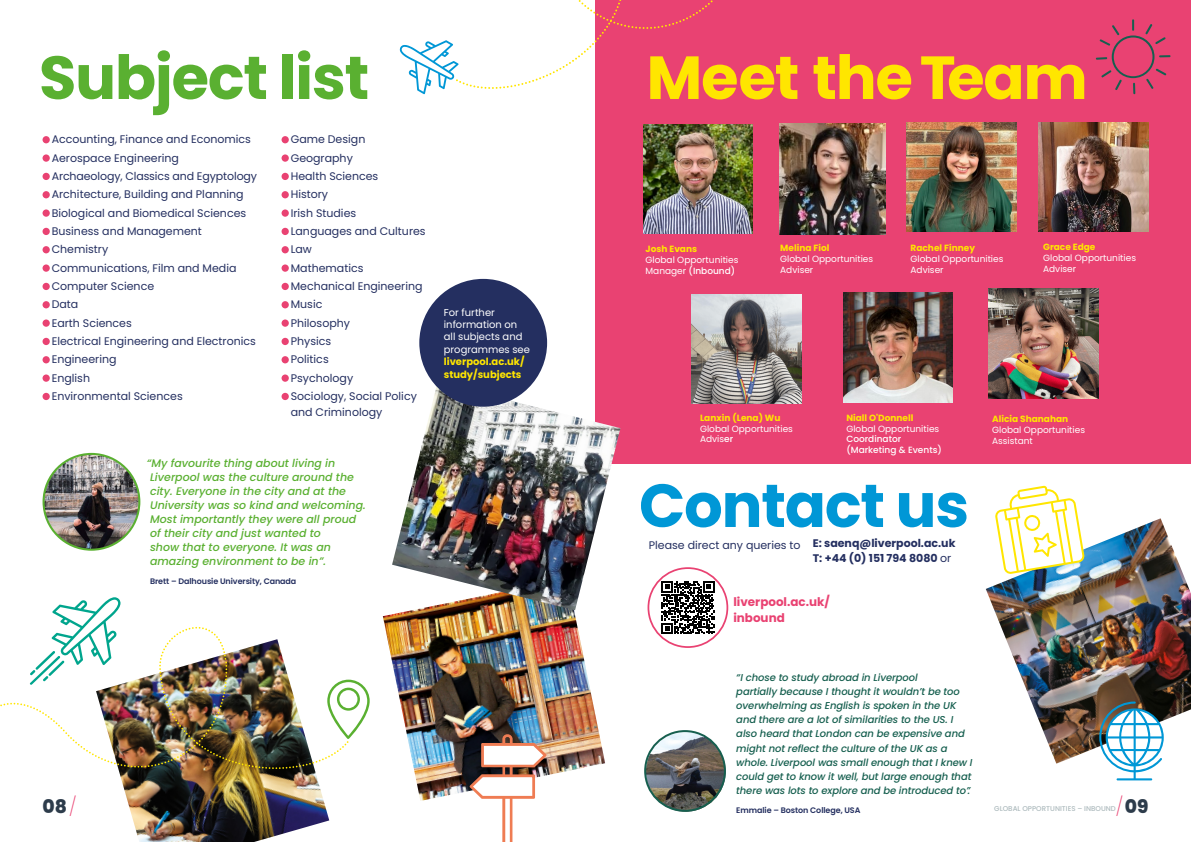
<style>
.page{position:relative;width:1191px;height:842px;background:#fff}
.page>*{position:absolute;margin:0;border:0;box-sizing:border-box;transform-origin:0 0}
.t1{font:700 60.7px "Poppins";letter-spacing:-.02em;color:#5ab031}
.t2{font:700 60.7px "Poppins";letter-spacing:-.02em;color:#ffe600}
.t3{font:700 60.7px "Poppins";letter-spacing:-.02em;color:#0097d6}
.t4{font:800 18.7px "Poppins";color:#2d3c4b}
.t5{font:700 11.9px/16.7px "Poppins";color:#e94272}
.t6{font:11px/18.3px "Poppins";color:#242f60}
.t7{font:italic 500 11px/14px "Poppins";color:#5ab031}
.t8{font:700 11px/15px "Poppins";color:#242f60}
.t9{font:italic 500 10px/14px "Poppins";letter-spacing:-.01em;color:#165f4f}
.t10{font:10px/12.5px "Poppins";color:#fff}
.t11{font:700 10px/12.5px "Poppins";color:#ffe600}
.t12{font:9px/11px "Poppins";color:#fff}
.t13{font:700 9px "Poppins";color:#ffe600}
.t14{font:500 9px/10.8px "Poppins";color:#fff}
.t15{font:600 8px "Poppins";letter-spacing:-.01em;color:#242f60}
.t16{font:500 7px "Poppins";color:#aebbbe}
.s1{font-weight:200;color:#e94272}
.s2{font-weight:500}
.s3{font-weight:400}
</style>
<div class="page">
<img style="left:383px;top:610px;width:222px;height:191px">
<div style="left:595px;top:0;width:596px;height:464px;background:#e94272"></div>
<div style="left:43px;top:136px;width:7px;height:7px;background:#e94272;border-radius:50%"></div>
<div style="left:43px;top:154px;width:7px;height:8px;background:#e94272;border-radius:50%"></div>
<div style="left:43px;top:173px;width:7px;height:7px;background:#e94272;border-radius:50%"></div>
<div style="left:43px;top:191px;width:7px;height:7px;background:#e94272;border-radius:50%"></div>
<div style="left:43px;top:209px;width:7px;height:8px;background:#e94272;border-radius:50%"></div>
<div style="left:43px;top:228px;width:7px;height:7px;background:#e94272;border-radius:50%"></div>
<div style="left:43px;top:246px;width:7px;height:7px;background:#e94272;border-radius:50%"></div>
<div style="left:43px;top:264px;width:7px;height:8px;background:#e94272;border-radius:50%"></div>
<div style="left:43px;top:283px;width:7px;height:7px;background:#e94272;border-radius:50%"></div>
<div style="left:43px;top:301px;width:7px;height:7px;background:#e94272;border-radius:50%"></div>
<div style="left:43px;top:319px;width:7px;height:8px;background:#e94272;border-radius:50%"></div>
<div style="left:43px;top:338px;width:7px;height:7px;background:#e94272;border-radius:50%"></div>
<div style="left:43px;top:356px;width:7px;height:7px;background:#e94272;border-radius:50%"></div>
<div style="left:43px;top:374px;width:7px;height:8px;background:#e94272;border-radius:50%"></div>
<div style="left:43px;top:393px;width:7px;height:7px;background:#e94272;border-radius:50%"></div>
<div style="left:281px;top:136px;width:8px;height:7px;background:#e94272;border-radius:50%"></div>
<div style="left:281px;top:154px;width:8px;height:8px;background:#e94272;border-radius:50%"></div>
<div style="left:281px;top:173px;width:8px;height:7px;background:#e94272;border-radius:50%"></div>
<div style="left:281px;top:191px;width:8px;height:7px;background:#e94272;border-radius:50%"></div>
<div style="left:281px;top:209px;width:8px;height:8px;background:#e94272;border-radius:50%"></div>
<div style="left:281px;top:228px;width:8px;height:7px;background:#e94272;border-radius:50%"></div>
<div style="left:281px;top:246px;width:8px;height:7px;background:#e94272;border-radius:50%"></div>
<div style="left:281px;top:264px;width:8px;height:8px;background:#e94272;border-radius:50%"></div>
<div style="left:281px;top:283px;width:8px;height:7px;background:#e94272;border-radius:50%"></div>
<div style="left:281px;top:301px;width:8px;height:7px;background:#e94272;border-radius:50%"></div>
<div style="left:281px;top:319px;width:8px;height:8px;background:#e94272;border-radius:50%"></div>
<div style="left:281px;top:338px;width:8px;height:7px;background:#e94272;border-radius:50%"></div>
<div style="left:281px;top:356px;width:8px;height:7px;background:#e94272;border-radius:50%"></div>
<div style="left:281px;top:374px;width:8px;height:8px;background:#e94272;border-radius:50%"></div>
<div style="left:281px;top:393px;width:8px;height:7px;background:#e94272;border-radius:50%"></div>
<img style="left:392px;top:382px;width:228px;height:228px">
<img style="left:985px;top:518px;width:206px;height:246px">
<img style="left:0;top:627px;width:348px;height:215px">
<svg style="left:327px;top:679px;width:43px;height:60px"></svg>
<svg style="left:30px;top:597px;width:91px;height:88px"></svg>
<svg style="left:1095px;top:19px;width:75px;height:75px"></svg>
<svg style="left:400px;top:0;width:313px;height:94px"></svg>
<svg style="left:648px;top:568px;width:79px;height:79px"></svg>
<div style="left:656px;top:576px;width:63px;height:63px;background:#fff"></div>
<svg style="left:661px;top:581px;width:53px;height:53px"></svg>
<div style="left:647px;top:567px;width:81px;height:81px;border:2px solid #e94272;border-radius:50%"></div>
<svg style="left:1099px;top:701px;width:64px;height:79px"></svg>
<img style="left:646px;top:732px;width:79px;height:80px;border-radius:40px">
<div style="left:644px;top:730px;width:82px;height:82px;border:2px solid #165f4f;border-radius:50%"></div>
<img style="left:44px;top:454px;width:95px;height:96px;border-radius:48px">
<div style="left:43px;top:453px;width:97px;height:98px;border:2px solid #5ab031;border-radius:50%"></div>
<svg style="left:994px;top:486px;width:90px;height:88px"></svg>
<svg style="left:469px;top:734px;width:77px;height:108px"></svg>
<div style="left:419px;top:279px;width:128px;height:128px;background:#242f60;border-radius:50%"></div>
<img style="left:643px;top:124px;width:109px;height:110px">
<img style="left:779px;top:124px;width:106px;height:110px">
<img style="left:906px;top:122px;width:110px;height:110px">
<img style="left:1038px;top:122px;width:110px;height:109px">
<img style="left:691px;top:294px;width:110px;height:110px">
<img style="left:988px;top:289px;width:110px;height:110px">
<img style="left:843px;top:293px;width:109px;height:109px">
<h1 class="t1" style="left:39px;top:43px;width:332px">Subject list</h1>
<h1 class="t2" style="left:646px;top:43px;width:443px">Meet the Team</h1>
<p class="t6" style="left:52px;top:130px;width:207px">Accounting, Finance and Economics<br>Aerospace Engineering<br>Archaeology, Classics and Egyptology<br>Architecture, Building and Planning<br>Biological and Biomedical Sciences<br>Business and Management<br>Chemistry<br>Communications, Film and Media<br>Computer Science<br>Data<br>Earth Sciences<br>Electrical Engineering and Electronics<br>Engineering<br>English<br>Environmental Sciences</p>
<p class="t6" style="left:291px;top:130px;width:136px">Game Design<br>Geography<br>Health Sciences<br>History<br>Irish Studies<br>Languages and Cultures<br>Law<br>Mathematics<br>Mechanical Engineering<br>Music<br>Philosophy<br>Physics<br>Politics<br>Psychology<br>Sociology, Social Policy</p>
<p class="t6" style="left:291px;top:403px;width:93px">and Criminology</p>
<p class="t7" style="left:150px;top:456px;width:217px;text-indent:-3px">“My favourite thing about living in Liverpool was the culture around the city. Everyone in the city and at the University was so kind and welcoming.<br>Most importantly they were all proud of their city and just wanted to<br>show that to everyone. It was an amazing environment to be in”.</p>
<p class="t15" style="left:150px;top:576px;width:148px">Brett – Dalhousie University, Canada</p>
<p class="t10" style="left:444px;top:306px;width:88px">For further information on all subjects and programmes see</p>
<p class="t11" style="left:444px;top:356px;width:82px">liverpool.ac.uk/ study/subjects</p>
<h2 class="t4" style="left:43px;top:796px;width:36px">08<span class="s1">/</span></h2>
<p class="t13" style="left:645px;top:244px;width:53px">Josh Evans</p>
<p class="t12" style="left:645px;top:254px;width:94px">Global Opportunities<br>Manager <span class="s2">(Inbound)</span></p>
<p class="t13" style="left:780px;top:243px;width:51px">Melina Fiol</p>
<p class="t12" style="left:780px;top:254px;width:94px">Global Opportunities<br>Adviser</p>
<p class="t13" style="left:910px;top:243px;width:66px">Rachel Finney</p>
<p class="t12" style="left:910px;top:254px;width:94px">Global Opportunities<br>Adviser</p>
<p class="t13" style="left:1043px;top:241px;width:54px">Grace Edge</p>
<p class="t12" style="left:1043px;top:252px;width:94px">Global Opportunities<br>Adviser</p>
<p class="t13" style="left:700px;top:412px;width:82px">Lanxin (Lena) Wu</p>
<p class="t12" style="left:700px;top:423px;width:94px">Global Opportunities<br>Advis<span class="s2">er</span></p>
<p class="t13" style="left:846px;top:412px;width:69px">Niall O'Donnell</p>
<p class="t12" style="left:846px;top:423px;width:94px">Global Opportunities</p>
<p class="t14" style="left:846px;top:434px;width:97px">Coordinator (Marketing &amp; Events)</p>
<h1 class="t3" style="left:639px;top:470px;width:332px">Contact us</h1>
<p class="t8" style="left:812px;top:536px;width:144px">E: saenq@liverpool.ac.uk<br>T: +44 (0) 151 794 8080 <span class="s3">or</span></p>
<p class="t6" style="left:649px;top:536px;width:153px">Please direct any queries to</p>
<p class="t5" style="left:733px;top:593px;width:98px">liverpool.ac.uk/ inbound</p>
<p class="t13" style="left:992px;top:413px;width:78px">Alicia Shanahan</p>
<p class="t12" style="left:992px;top:424px;width:94px">Global Opportunities<br>Assistant</p>
<p class="t9" style="left:736px;top:671px;width:238px">“I chose to study abroad in Liverpool<br>partially because I thought it wouldn’t be too overwhelming as English is spoken in the UK and there are a lot of similarities to the US. I also heard that London can be expensive and might not reflect the culture of the UK as a whole. Liverpool was small enough that I knew I could get to know it well, but large enough that there was lots to explore and be introduced to”.</p>
<p class="t15" style="left:736px;top:805px;width:126px">Emmalie – Boston College, USA</p>
<p class="t16" style="left:994px;top:804px;width:123px">GLOBAL OPPORTUNITIES – INBOUND</p>
<h2 class="t4" style="left:1115px;top:796px;width:34px"><span class="s1">/</span>09</h2>
</div>
